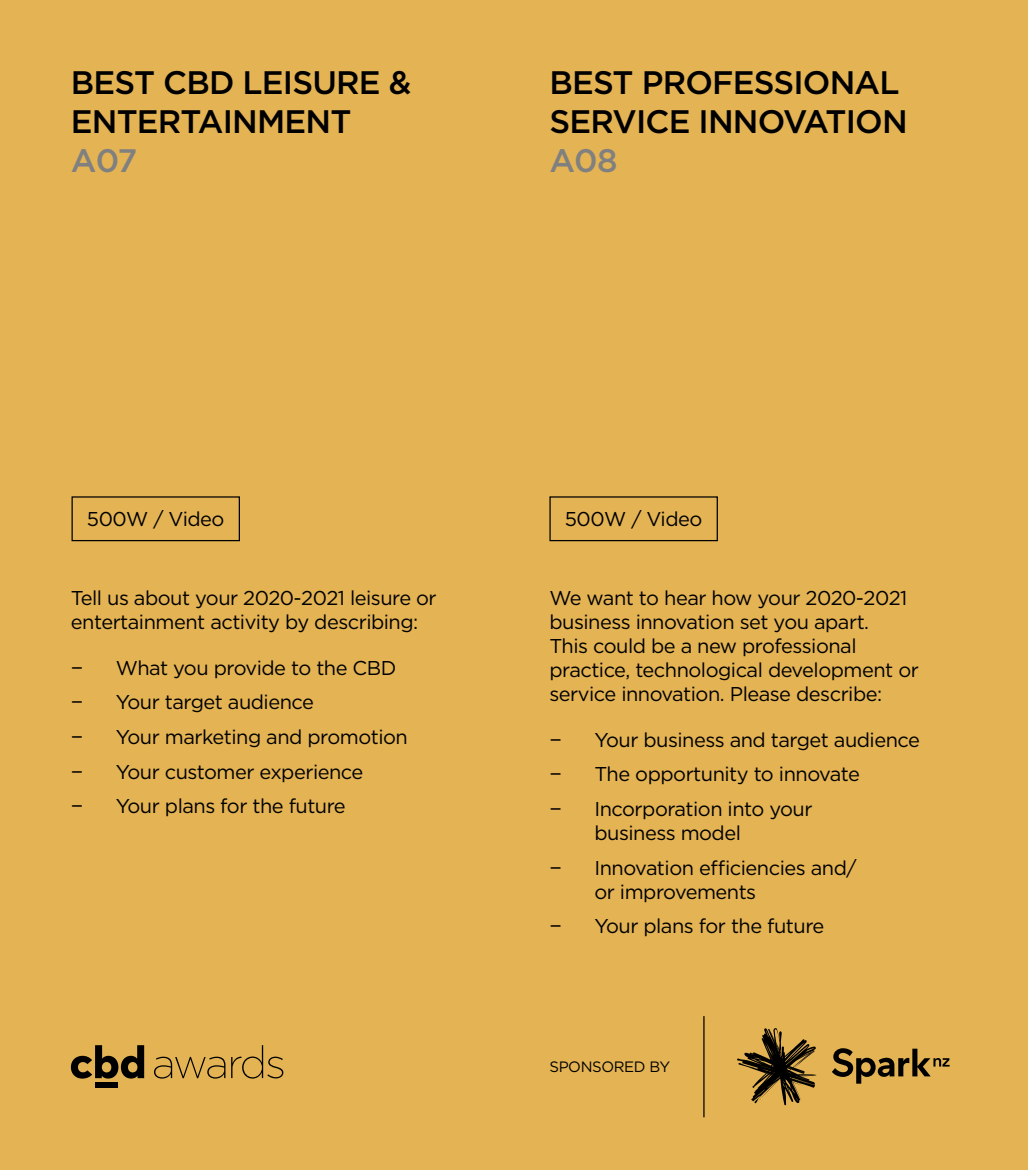
<style>
.page{position:relative;width:1028px;height:1170px;background:#fff}
.page>*{position:absolute;margin:0;border:0;box-sizing:border-box;transform-origin:0 0}
.t1{font:500 32.5px/39px "Gotham";letter-spacing:-.025em;color:#000}
.t2{font:500 32.5px "Gotham";letter-spacing:-.025em;color:#808080}
.t3{font:20px/24px "Gotham";letter-spacing:-.025em;color:#000}
.t4{font:15px "Gotham";letter-spacing:-.025em;color:#000}
</style>
<div class="page">
<div style="left:0;top:0;width:1028px;height:1169px;background:#e3b354"></div>
<div style="left:71px;top:496px;width:169px;height:45px;border:1px solid #000"></div>
<div style="left:549px;top:496px;width:169px;height:45px;border:1px solid #000"></div>
<svg style="left:737px;top:1028px;width:212px;height:77px"></svg>
<hr style="left:703px;top:1016px;width:1px;height:101px;background:#000">
<svg style="left:71px;top:1045px;width:73px;height:33px"></svg>
<div style="left:95px;top:1082px;width:22px;height:6px;background:#000"></div>
<svg style="left:154px;top:1056px;width:71px;height:22px"></svg>
<svg style="left:231px;top:1045px;width:52px;height:33px"></svg>
<h1 class="t1" style="left:71px;top:62px;width:342px">BEST CBD LEISURE &amp;<br>ENTERTAINMENT</h1>
<h1 class="t2" style="left:71px;top:139px;width:68px">A07</h1>
<h1 class="t1" style="left:549px;top:62px;width:360px">BEST PROFESSIONAL<br>SERVICE INNOVATION</h1>
<h1 class="t2" style="left:549px;top:139px;width:70px">A08</h1>
<p class="t3" style="left:87px;top:506px;width:139px">500W / Video</p>
<p class="t3" style="left:71px;top:585px;width:367px">Tell us about your 2020-2021 leisure or entertainment activity by describing:</p>
<p class="t3" style="left:71px;top:655px;width:14px">−</p>
<p class="t3" style="left:116px;top:655px;width:282px">What you provide to the CBD</p>
<p class="t3" style="left:71px;top:689px;width:14px">−</p>
<p class="t3" style="left:116px;top:689px;width:200px">Your target audience</p>
<p class="t3" style="left:71px;top:724px;width:14px">−</p>
<p class="t3" style="left:116px;top:724px;width:293px">Your marketing and promotion</p>
<p class="t3" style="left:71px;top:759px;width:14px">−</p>
<p class="t3" style="left:116px;top:759px;width:249px">Your customer experience</p>
<p class="t3" style="left:71px;top:793px;width:14px">−</p>
<p class="t3" style="left:116px;top:793px;width:231px">Your plans for the future</p>
<p class="t3" style="left:565px;top:506px;width:139px">500W / Video</p>
<p class="t3" style="left:549px;top:585px;width:371px">We want to hear how your 2020-2021 business innovation set you apart.<br>This could be a new professional practice, technological development or service innovation. Please describe:</p>
<p class="t3" style="left:549px;top:727px;width:14px">−</p>
<p class="t3" style="left:594px;top:727px;width:327px">Your business and target audience</p>
<p class="t3" style="left:549px;top:761px;width:14px">−</p>
<p class="t3" style="left:594px;top:761px;width:267px">The opportunity to innovate</p>
<p class="t3" style="left:549px;top:796px;width:14px">−</p>
<p class="t3" style="left:594px;top:796px;width:219px">Incorporation into your business model</p>
<p class="t3" style="left:549px;top:855px;width:14px">−</p>
<p class="t3" style="left:594px;top:855px;width:264px">Innovation efficiencies and/ or improvements</p>
<p class="t3" style="left:549px;top:913px;width:14px">−</p>
<p class="t3" style="left:594px;top:913px;width:231px">Your plans for the future</p>
<p class="t4" style="left:549px;top:1056px;width:122px">SPONSORED BY</p>
</div>
